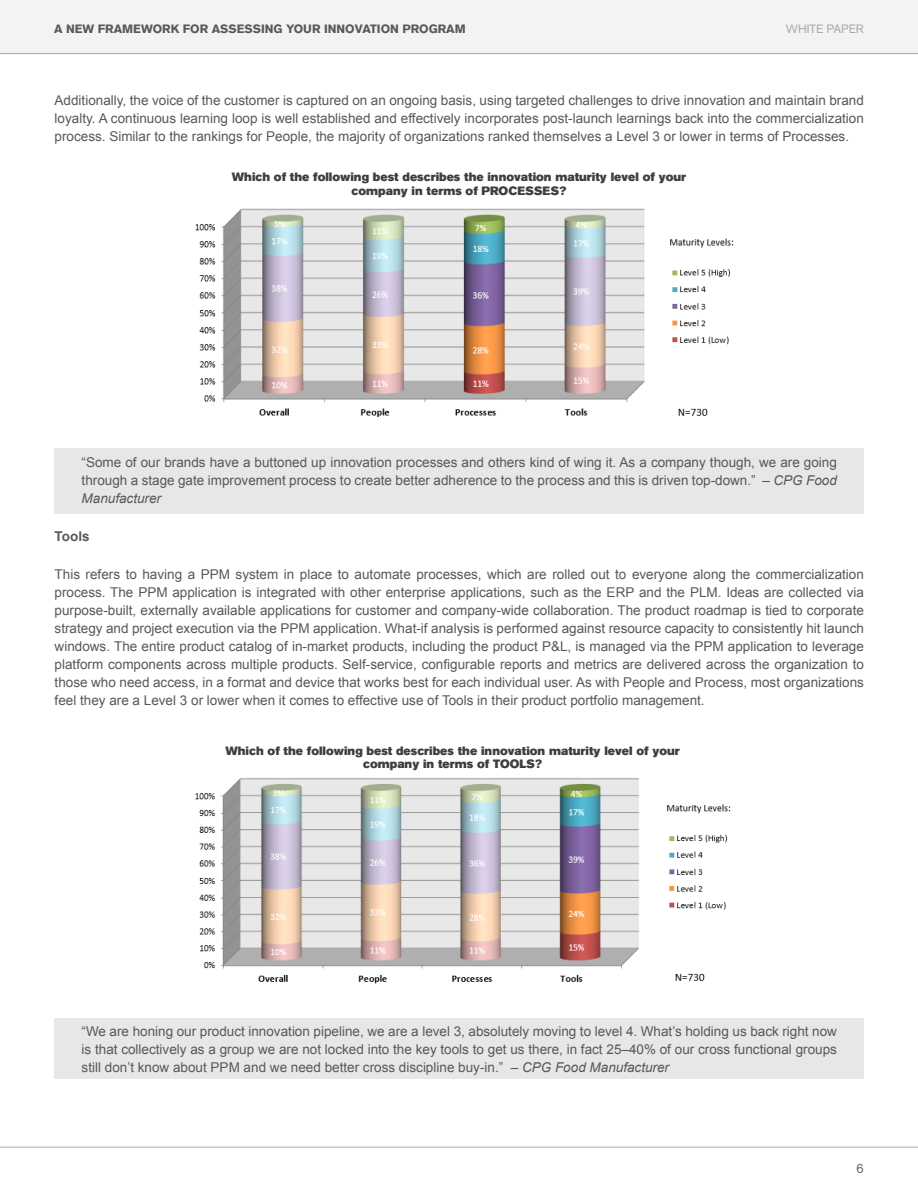
<style>
.page{position:relative;width:918px;height:1188px;background:#fff}
.page>*{position:absolute;margin:0;border:0;box-sizing:border-box;transform-origin:0 0}
.Body_Copy{font:13.5px/18px "Arial";color:#57585a;text-align:justify}
.Body_Copy-2{font:700 13.5px "Arial";color:#57585a}
.t1{font:13.5px "Akzidenz Grotesk BQ";color:#6c6d70}
.Figure_Title{font:12px/13.5px "Akzidenz Grotesk BQ Super";color:#3e3e3f;text-align:center}
.t2{font:700 12px "Akzidenz Grotesk BQ";color:#57585a}
.t3{font:12px "Akzidenz Grotesk BQ";color:#a8a9ad}
.s1{font-style:italic}
</style>
<div class="page">
<div style="left:0;top:0;width:918px;height:54px;background:#f0f1f2"></div>
<hr style="left:0;top:1147px;width:918px;height:1px;background:#a8a9ad">
<hr style="left:0;top:53px;width:918px;height:1px;background:#a8a9ad">
<div style="left:54px;top:448px;width:810px;height:66px;background:#e6e7e9"></div>
<div style="left:54px;top:1019px;width:810px;height:60px;background:#e6e7e9"></div>
<img style="left:195px;top:778px;width:445px;height:206px">
<img style="left:195px;top:208px;width:450px;height:209px">
<img style="left:667px;top:804px;width:64px;height:177px">
<img style="left:670px;top:238px;width:64px;height:178px">
<p class="t2" style="left:54px;top:22px;width:413px">A NEW FRAMEWORK FOR ASSESSING YOUR INNOVATION PROGRAM</p>
<p class="t3" style="left:786px;top:22px;width:80px">WHITE PAPER</p>
<p class="Body_Copy" style="left:55px;top:91px;width:811px">Additionally, the voice of the customer is captured on an ongoing basis, using targeted challenges to drive innovation and maintain brand loyalty. A continuous learning loop is well established and effectively incorporates post-launch learnings back into the commercialization process. Similar to the rankings for People, the majority of organizations ranked themselves a Level 3 or lower in terms of Processes.</p>
<p class="Figure_Title" style="left:232px;top:170px;width:456px">Which of the following best describes the innovation maturity level of your company in terms of PROCESSES?</p>
<p class="Body_Copy" style="left:82px;top:453px;width:757px">“Some of our brands have a buttoned up innovation processes and others kind of wing it. As a company though, we are going through a stage gate improvement process to create better adherence to the process and this is driven top-down.” – <span class="s1">CPG Food Manufacturer</span></p>
<p class="Body_Copy-2" style="left:55px;top:527px;width:37px">Tools</p>
<p class="Body_Copy" style="left:55px;top:566px;width:811px">This refers to having a PPM system in place to automate processes, which are rolled out to everyone along the commercialization process. The PPM application is integrated with other enterprise applications, such as the ERP and the PLM. Ideas are collected via purpose-built, externally available applications for customer and company-wide collaboration. The product roadmap is tied to corporate strategy and project execution via the PPM application. What-if analysis is performed against resource capacity to consistently hit launch windows. The entire product catalog of in-market products, including the product P&amp;L, is managed via the PPM application to leverage platform components across multiple products. Self-service, configurable reports and metrics are delivered across the organization to those who need access, in a format and device that works best for each individual user. As with People and Process, most organizations feel they are a Level 3 or lower when it comes to effective use of Tools in their product portfolio management.</p>
<p class="Figure_Title" style="left:225px;top:744px;width:456px">Which of the following best describes the innovation maturity level of your company in terms of TOOLS?</p>
<p class="Body_Copy" style="left:82px;top:1023px;width:757px">“We are honing our product innovation pipeline, we are a level 3, absolutely moving to level 4. What’s holding us back right now is that collectively as a group we are not locked into the key tools to get us there, in fact 25–40% of our cross functional groups still don’t know about PPM and we need better cross discipline buy-in.” – <span class="s1">CPG Food Manufacturer</span></p>
<p class="t1" style="left:856px;top:1160px;width:9px">6</p>
</div>
